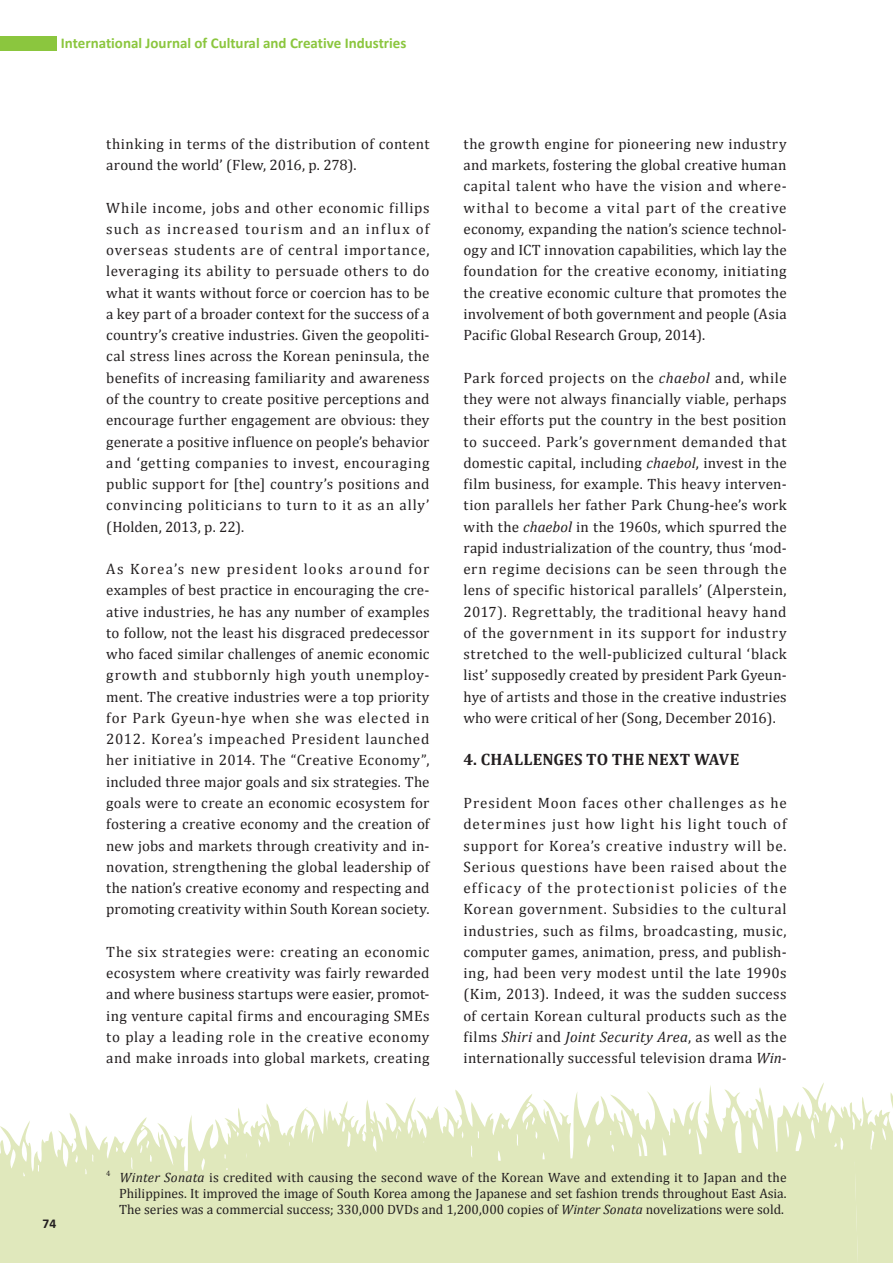
<style>
.page{position:relative;width:893px;height:1263px;background:#fff}
.page>*{position:absolute;margin:0;border:0;box-sizing:border-box;transform-origin:0 0}
.journal{font:700 16.5px "Cambria";letter-spacing:.015em;color:#231f20}
.journal-2{font:15px/21.3px "Cambria";letter-spacing:.02em;color:#231f20;text-align:justify}
.t1{font:700 15px "Calibri";color:#8bc63e}
.footnote{font:13.5px/16.2px "Cambria";color:#231f20;text-align:justify}
.t2{font:700 13.5px "Calibri";color:#231f20}
.footnote-2{font:7.8px "Cambria";color:#231f20}
.s1{font-style:italic}
</style>
<div class="page">
<svg style="left:0;top:1083px;width:851px;height:180px;fill:#e0e8bc"></svg>
<svg style="left:851px;top:1092px;width:42px;height:171px;background:#e4ebc6"></svg>
<div style="left:0;top:36px;width:57px;height:15px;background:#8bc63e"></div>
<p class="t1" style="left:61px;top:33px;width:347px">International Journal of Cultural and Creative Industries</p>
<p class="journal-2" style="left:106px;top:133px;width:325px">thinking in terms of the distribution of content around the world’ (Flew, 2016, p. 278).</p>
<p class="journal-2" style="left:106px;top:197px;width:325px">While income, jobs and other economic fillips such as increased tourism and an influx of overseas students are of central importance, leveraging its ability to persuade others to do what it wants without force or coercion has to be a key part of a broader context for the success of a country’s creative industries. Given the geopoliti&shy;cal stress lines across the Korean peninsula, the benefits of increasing familiarity and awareness of the country to create positive perceptions and encourage further engagement are obvious: they generate a positive influence on people’s behavior and ‘getting companies to invest, encouraging public support for [the] country’s positions and convincing politicians to turn to it as an ally’ (Holden, 2013, p. 22).</p>
<p class="journal-2" style="left:106px;top:558px;width:325px">As Korea’s new president looks around for examples of best practice in encouraging the cre&shy;ative industries, he has any number of examples to follow, not the least his disgraced predecessor who faced similar challenges of anemic economic growth and stubbornly high youth unemploy&shy;ment. The creative industries were a top priority for Park Gyeun-hye when she was elected in 2012. Korea’s impeached President launched her initiative in 2014. The “Creative Economy”, included three major goals and six strategies. The goals were to create an economic ecosystem for fostering a creative economy and the creation of new jobs and markets through creativity and in&shy;novation, strengthening the global leadership of the nation’s creative economy and respecting and promoting creativity within South Korean society.</p>
<p class="journal-2" style="left:106px;top:941px;width:325px">The six strategies were: creating an economic ecosystem where creativity was fairly rewarded and where business startups were easier, promot&shy;ing venture capital firms and encouraging SMEs to play a leading role in the creative economy and make inroads into global markets, creating</p>
<p class="journal-2" style="left:463px;top:133px;width:325px">the growth engine for pioneering new industry and markets, fostering the global creative human capital talent who have the vision and where&shy;withal to become a vital part of the creative economy, expanding the nation’s science technol&shy;ogy and ICT innovation capabilities, which lay the foundation for the creative economy, initiating the creative economic culture that promotes the involvement of both government and people (Asia Pacific Global Research Group, 2014).</p>
<p class="journal-2" style="left:463px;top:367px;width:325px">Park forced projects on the <span class="s1">chaebol</span> and, while they were not always financially viable, perhaps their efforts put the country in the best position to succeed. Park’s government demanded that domestic capital, including <span class="s1">chaebol</span>, invest in the film business, for example. This heavy interven&shy;tion parallels her father Park Chung-hee’s work with the <span class="s1">chaebol</span> in the 1960s, which spurred the rapid industrialization of the country, thus ‘mod&shy;ern regime decisions can be seen through the lens of specific historical parallels’ (Alperstein, 2017). Regrettably, the traditional heavy hand of the government in its support for industry stretched to the well-publicized cultural ‘black list’ supposedly created by president Park Gyeun&shy;hye of artists and those in the creative industries who were critical of her (Song, December 2016).</p>
<p class="journal" style="left:463px;top:748px;width:277px">4. CHALLENGES TO THE NEXT WAVE</p>
<p class="journal-2" style="left:463px;top:792px;width:325px">President Moon faces other challenges as he determines just how light his light touch of support for Korea’s creative industry will be.<br>Serious questions have been raised about the efficacy of the protectionist policies of the Korean government. Subsidies to the cultural industries, such as films, broadcasting, music, computer games, animation, press, and publish&shy;ing, had been very modest until the late 1990s (Kim, 2013). Indeed, it was the sudden success of certain Korean cultural products such as the films <span class="s1">Shiri</span> and <span class="s1">Joint Security Area</span>, as well as the internationally successful television drama <span class="s1">Win-</span></p>
<p class="t2" style="left:43px;top:1214px;width:15px">74</p>
<p class="footnote-2" style="left:106px;top:1168px;width:6px">4</p>
<p class="footnote" style="left:119px;top:1169px;width:669px"><span class="s1">Winter Sonata</span> is credited with causing the second wave of the Korean Wave and extending it to Japan and the Philippines. It improved the image of South Korea among the Japanese and set fashion trends throughout East Asia.<br>The series was a commercial success; 330,000 DVDs and 1,200,000 copies of <span class="s1">Winter Sonata</span> novelizations were sold.</p>
</div>
